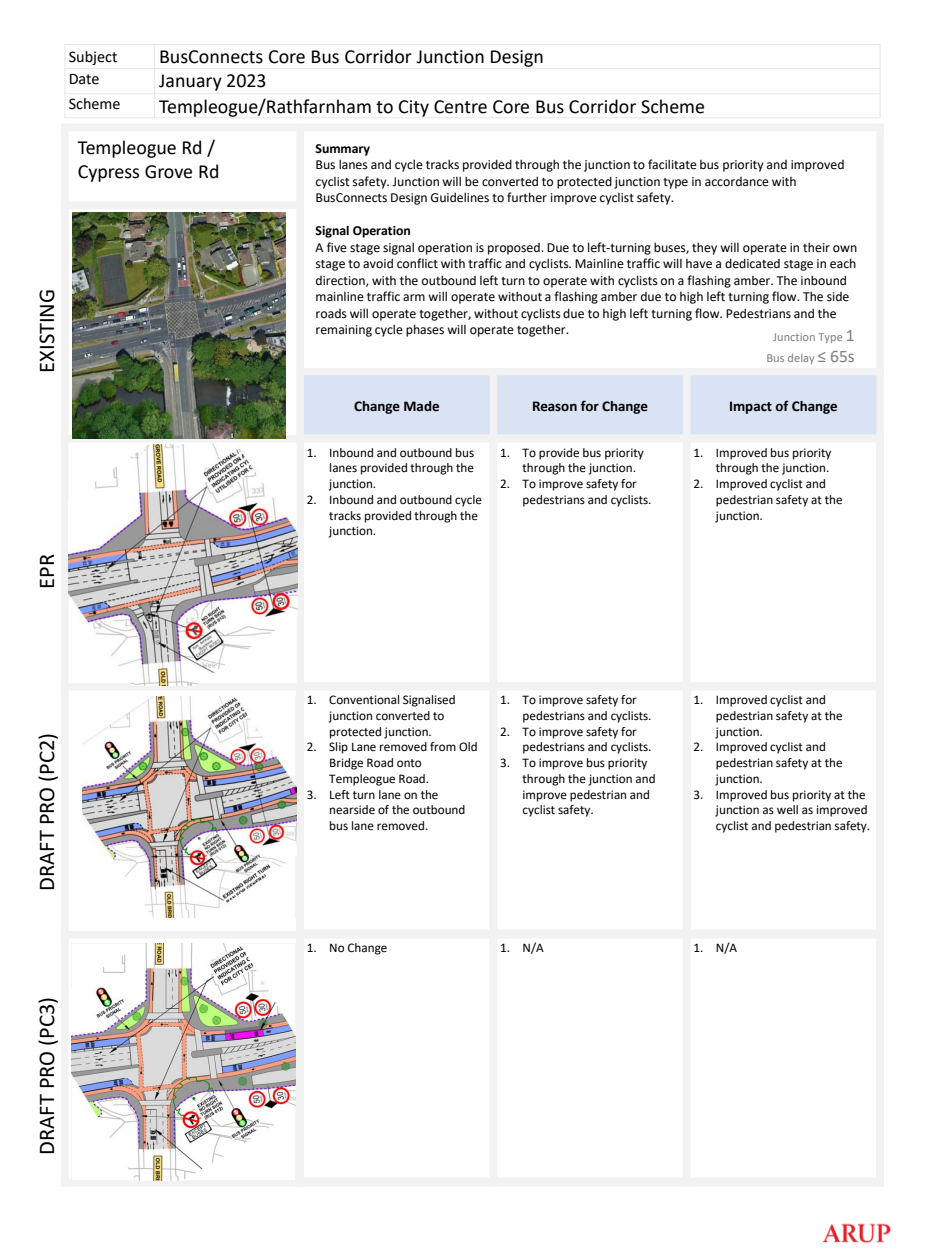
<style>
.page{position:relative;width:945px;height:1260px;background:#fff}
.page>*{position:absolute;margin:0;border:0;box-sizing:border-box;transform-origin:0 0}
.t1{font:22.5px "Calibri";color:#000}
.t2{font:20px/41.2px "Calibri";color:#000}
.t3{font:16.25px "Calibri";color:#000}
.t4{font:700 15px "Calibri";color:#000}
.t5{font:13.88px "Calibri";color:#000}
.t6{font:13.75px/16.5px "Calibri";color:#000}
.t7{font:700 13.75px "Calibri";letter-spacing:-.005em;color:#000}
.t8{font:13.25px/15.8px "Calibri";color:#000}
.t9{font:12.5px/21.8px "Calibri";color:#7f7f7f;text-align:center}
.s1{font-size:17.5px}
</style>
<div class="page">
<div style="left:300px;top:372px;width:193px;height:67px;background:#dae3f3"></div>
<div style="left:493px;top:372px;width:194px;height:67px;background:#dae3f3"></div>
<div style="left:687px;top:372px;width:193px;height:67px;background:#dae3f3"></div>
<div style="left:296px;top:124px;width:8px;height:1063px;background:#f2f2f2"></div>
<div style="left:490px;top:368px;width:7px;height:819px;background:#f2f2f2"></div>
<div style="left:683px;top:368px;width:8px;height:819px;background:#f2f2f2"></div>
<div style="left:61px;top:202px;width:243px;height:7px;background:#f2f2f2"></div>
<div style="left:296px;top:368px;width:588px;height:8px;background:#f2f2f2"></div>
<svg style="left:69px;top:435px;width:227px;height:7px"></svg>
<div style="left:61px;top:683px;width:823px;height:8px;background:#f2f2f2"></div>
<div style="left:61px;top:931px;width:823px;height:8px;background:#f2f2f2"></div>
<div style="left:61px;top:124px;width:8px;height:1063px;background:#f2f2f2"></div>
<div style="left:876px;top:124px;width:8px;height:1063px;background:#f2f2f2"></div>
<div style="left:61px;top:124px;width:823px;height:7px;background:#f2f2f2"></div>
<div style="left:61px;top:1179px;width:823px;height:8px;background:#f2f2f2"></div>
<img style="left:822px;top:1223px;width:69px;height:20px">
<hr style="left:154px;top:44px;width:1px;height:74px;background:#e7e6e6">
<hr style="left:65px;top:68px;width:815px;height:1px;background:#e7e6e6">
<hr style="left:65px;top:93px;width:815px;height:1px;background:#e7e6e6">
<hr style="left:65px;top:44px;width:1px;height:74px;background:#e7e6e6">
<hr style="left:880px;top:44px;width:1px;height:74px;background:#e7e6e6">
<hr style="left:65px;top:44px;width:815px;height:1px;background:#e7e6e6">
<hr style="left:65px;top:117px;width:815px;height:1px;background:#e7e6e6">
<div style="left:296px;top:434px;width:588px;height:8px;background:#f2f2f2"></div>
<div style="left:296px;top:682px;width:588px;height:8px;background:#f2f2f2"></div>
<div style="left:296px;top:930px;width:588px;height:7px;background:#f2f2f2"></div>
<div style="left:296px;top:1178px;width:588px;height:7px;background:#f2f2f2"></div>
<img style="left:73px;top:212px;width:213px;height:226px">
<img style="left:69px;top:444px;width:229px;height:242px">
<img style="left:83px;top:696px;width:213px;height:222px">
<img style="left:71px;top:943px;width:224px;height:237px">
<h1 class="t1" style="left:37px;top:373px;width:85px;rotate:-90deg">EXISTING</h1>
<h1 class="t1" style="left:37px;top:589px;width:36px;rotate:-90deg">EPR</h1>
<p class="t3" style="left:69px;top:50px;width:50px">Subject</p>
<h2 class="t2" style="left:159px;top:38px;width:386px">BusConnects Core Bus Corridor Junction Design</h2>
<p class="t3" style="left:69px;top:71px;width:32px">Date</p>
<h2 class="t2" style="left:159px;top:61px;width:109px">January 2023</h2>
<p class="t3" style="left:69px;top:97px;width:54px">Scheme</p>
<h2 class="t2" style="left:78px;top:87px;width:629px;text-indent:81px">Templeogue/Rathfarnham to City Centre Core Bus Corridor Scheme<br>Templeogue Rd /</h2>
<h2 class="t2" style="left:78px;top:152px;width:143px">Cypress Grove Rd</h2>
<p class="t7" style="left:316px;top:142px;width:56px">Summary</p>
<p class="t6" style="left:316px;top:158px;width:531px">Bus lanes and cycle tracks provided through the junction to facilitate bus priority and improved cyclist safety. Junction will be converted to protected junction type in accordance with<br>BusConnects Design Guidelines to further improve cyclist safety.</p>
<p class="t7" style="left:316px;top:225px;width:97px">Signal Operation</p>
<p class="t5" style="left:316px;top:241px;width:543px">A five stage signal operation is proposed. Due to left-turning buses, they will operate in their own</p>
<p class="t6" style="left:316px;top:257px;width:542px">stage to avoid conflict with traffic and cyclists. Mainline traffic will have a dedicated stage in each direction, with the outbound left turn to operate with cyclists on a flashing amber. The inbound mainline traffic arm will operate without a flashing amber due to high left turning flow. The side roads will operate together, without cyclists due to high left turning flow. Pedestrians and the remaining cycle phases will operate together.</p>
<p class="t9" style="left:767px;top:327px;width:90px">Junction Type <span class="s1">1<br></span>Bus delay <span class="s1">≤ 65s</span></p>
<p class="t4" style="left:354px;top:400px;width:87px">Change Made</p>
<p class="t4" style="left:532px;top:400px;width:117px">Reason for Change</p>
<p class="t4" style="left:729px;top:400px;width:110px">Impact of Change</p>
<p class="t8" style="left:329px;top:445px;width:146px;text-align:justify;text-indent:-23px">1. Inbound and outbound bus lanes provided through the junction.</p>
<p class="t8" style="left:329px;top:493px;width:154px;text-indent:-23px">2. Inbound and outbound cycle tracks provided through the junction.</p>
<p class="t8" style="left:523px;top:445px;width:123px;text-indent:-22px">1. To provide bus priority through the junction.</p>
<p class="t8" style="left:523px;top:477px;width:131px;text-indent:-22px">2. To improve safety for pedestrians and cyclists.</p>
<p class="t8" style="left:693px;top:445px;width:140px;text-align:right">1. Improved bus priority through the junction.</p>
<p class="t8" style="left:716px;top:477px;width:128px;text-indent:-22px">2. Improved cyclist and pedestrian safety at the junction.</p>
<h1 class="t1" style="left:37px;top:891px;width:159px;rotate:-90deg">DRAFT PRO (PC2)</h1>
<h1 class="t1" style="left:37px;top:1155px;width:159px;rotate:-90deg">DRAFT PRO (PC3)</h1>
<p class="t8" style="left:329px;top:693px;width:128px;text-indent:-23px">1. Conventional Signalised junction converted to protected junction.</p>
<p class="t8" style="left:329px;top:740px;width:150px;text-indent:-23px">2. Slip Lane removed from Old<br>Bridge Road onto<br>Templeogue Road.</p>
<p class="t8" style="left:329px;top:788px;width:138px;text-indent:-23px">3. Left turn lane on the nearside of the outbound bus lane removed.</p>
<p class="t8" style="left:523px;top:693px;width:131px;text-indent:-22px">1. To improve safety for pedestrians and cyclists.</p>
<p class="t8" style="left:523px;top:724px;width:131px;text-indent:-22px">2. To improve safety for pedestrians and cyclists.</p>
<p class="t8" style="left:523px;top:756px;width:135px;text-indent:-22px">3. To improve bus priority through the junction and improve pedestrian and cyclist safety.</p>
<p class="t8" style="left:716px;top:693px;width:128px;text-indent:-22px">1. Improved cyclist and pedestrian safety at the junction.</p>
<p class="t8" style="left:716px;top:740px;width:128px;text-indent:-22px">2. Improved cyclist and pedestrian safety at the junction.</p>
<p class="t8" style="left:716px;top:788px;width:156px;text-indent:-22px">3. Improved bus priority at the junction as well as improved cyclist and pedestrian safety.</p>
<p class="t8" style="left:307px;top:941px;width:82px">1. No Change</p>
<p class="t8" style="left:500px;top:941px;width:45px">1. N/A</p>
<p class="t8" style="left:693px;top:941px;width:45px">1. N/A</p>
</div>
